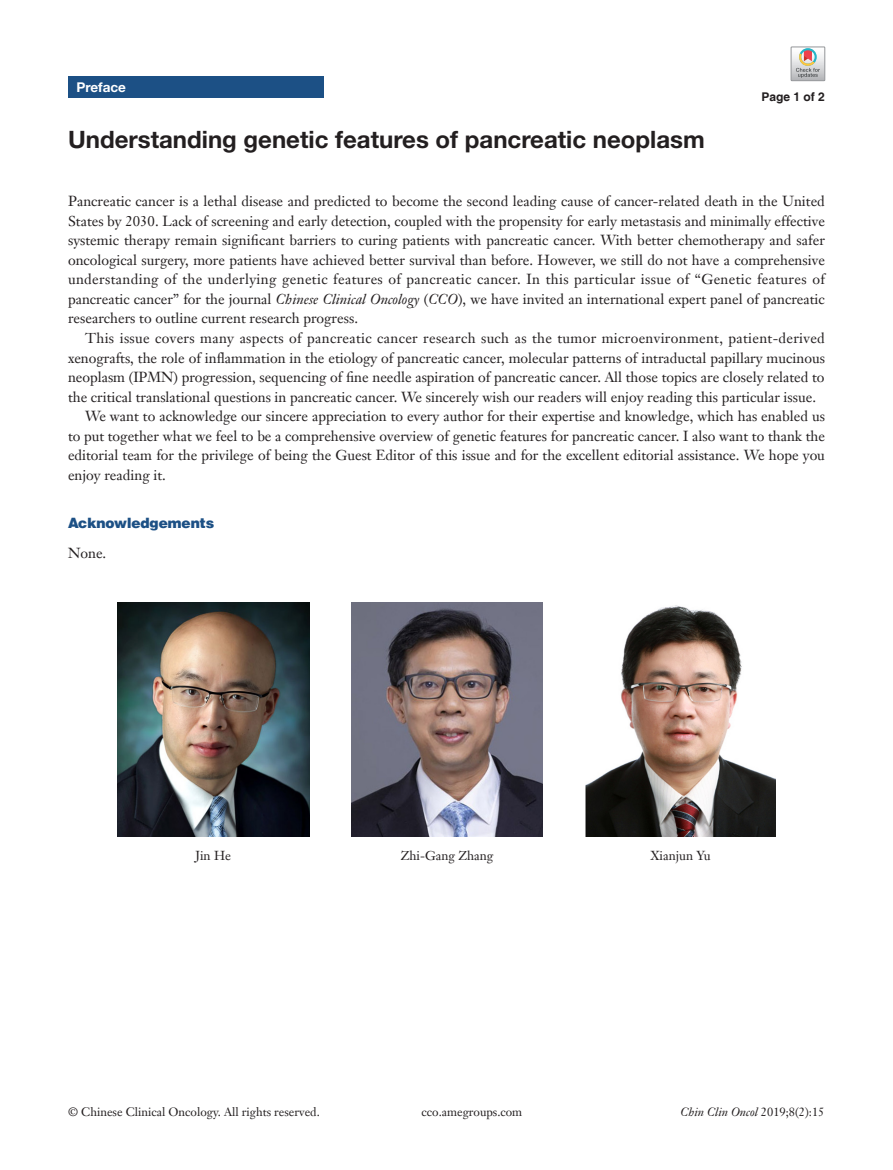
<style>
.page{position:relative;width:893px;height:1170px;background:#fff}
.page>*{position:absolute;margin:0;border:0;box-sizing:border-box;transform-origin:0 0}
.文题{font:700 24px "Helvetica Neue LT Pro";color:#231f20}
.t1{font:14.25px/19.5px "Janson Text LT";color:#231f20;text-align:justify}
.t2{font:900 14.25px "Helvetica";color:#1c5085}
.t3{font:700 13.5px "Helvetica Neue LT Pro";color:#fff}
.t4{font:12.75px "Janson Text LT";color:#231f20}
.t5{font:12px "Janson Text LT";color:#231f20}
.t6{font:italic 12px "Janson Text LT";color:#231f20}
.t7{font:700 12px "Helvetica";color:#231f20}
.s1{font-style:italic}
.s2{font-style:normal}
</style>
<div class="page">
<div style="left:68px;top:77px;width:255px;height:21px;background:#1c5085"></div>
<img style="left:117px;top:602px;width:192px;height:234px">
<img style="left:352px;top:602px;width:191px;height:234px">
<img style="left:585px;top:605px;width:191px;height:231px">
<svg style="left:791px;top:47px;width:34px;height:34px"></svg>
<p class="t3" style="left:77px;top:79px;width:51px">Preface</p>
<p class="文题" style="left:68px;top:124px;width:638px">Understanding genetic features of pancreatic neoplasm</p>
<p class="t7" style="left:762px;top:89px;width:65px">Page 1 of 2</p>
<p class="t1" style="left:68px;top:191px;width:758px">Pancreatic cancer is a lethal disease and predicted to become the second leading cause of cancer-related death in the United States by 2030. Lack of screening and early detection, coupled with the propensity for early metastasis and minimally effective systemic therapy remain significant barriers to curing patients with pancreatic cancer. With better chemotherapy and safer oncological surgery, more patients have achieved better survival than before. However, we still do not have a comprehensive understanding of the underlying genetic features of pancreatic cancer. In this particular issue of “Genetic features of pancreatic cancer” for the journal <span class="s1">Chinese Clinical Oncology</span> (<span class="s1">CCO</span>), we have invited an international expert panel of pancreatic researchers to outline current research progress.</p>
<p class="t1" style="left:68px;top:328px;width:758px;text-indent:17px">This issue covers many aspects of pancreatic cancer research such as the tumor microenvironment, patient-derived xenografts, the role of inflammation in the etiology of pancreatic cancer, molecular patterns of intraductal papillary mucinous neoplasm (IPMN) progression, sequencing of fine needle aspiration of pancreatic cancer. All those topics are closely related to the critical translational questions in pancreatic cancer. We sincerely wish our readers will enjoy reading this particular issue.</p>
<p class="t1" style="left:68px;top:406px;width:758px;text-indent:17px">We want to acknowledge our sincere appreciation to every author for their expertise and knowledge, which has enabled us to put together what we feel to be a comprehensive overview of genetic features for pancreatic cancer. I also want to thank the editorial team for the privilege of being the Guest Editor of this issue and for the excellent editorial assistance. We hope you enjoy reading it.</p>
<p class="t2" style="left:68px;top:514px;width:148px">Acknowledgements</p>
<p class="t1" style="left:68px;top:542px;width:40px">None.</p>
<p class="t4" style="left:195px;top:847px;width:37px">Jin He</p>
<p class="t4" style="left:401px;top:847px;width:94px">Zhi-Gang Zhang</p>
<p class="t4" style="left:650px;top:847px;width:62px">Xianjun Yu</p>
<p class="t5" style="left:68px;top:1104px;width:253px">© Chinese Clinical Oncology. All rights reserved.</p>
<p class="t5" style="left:422px;top:1104px;width:102px">cco.amegroups.com</p>
<p class="t6" style="left:681px;top:1104px;width:145px">Chin Clin Oncol <span class="s2">2019;8(2):15</span></p>
</div>
